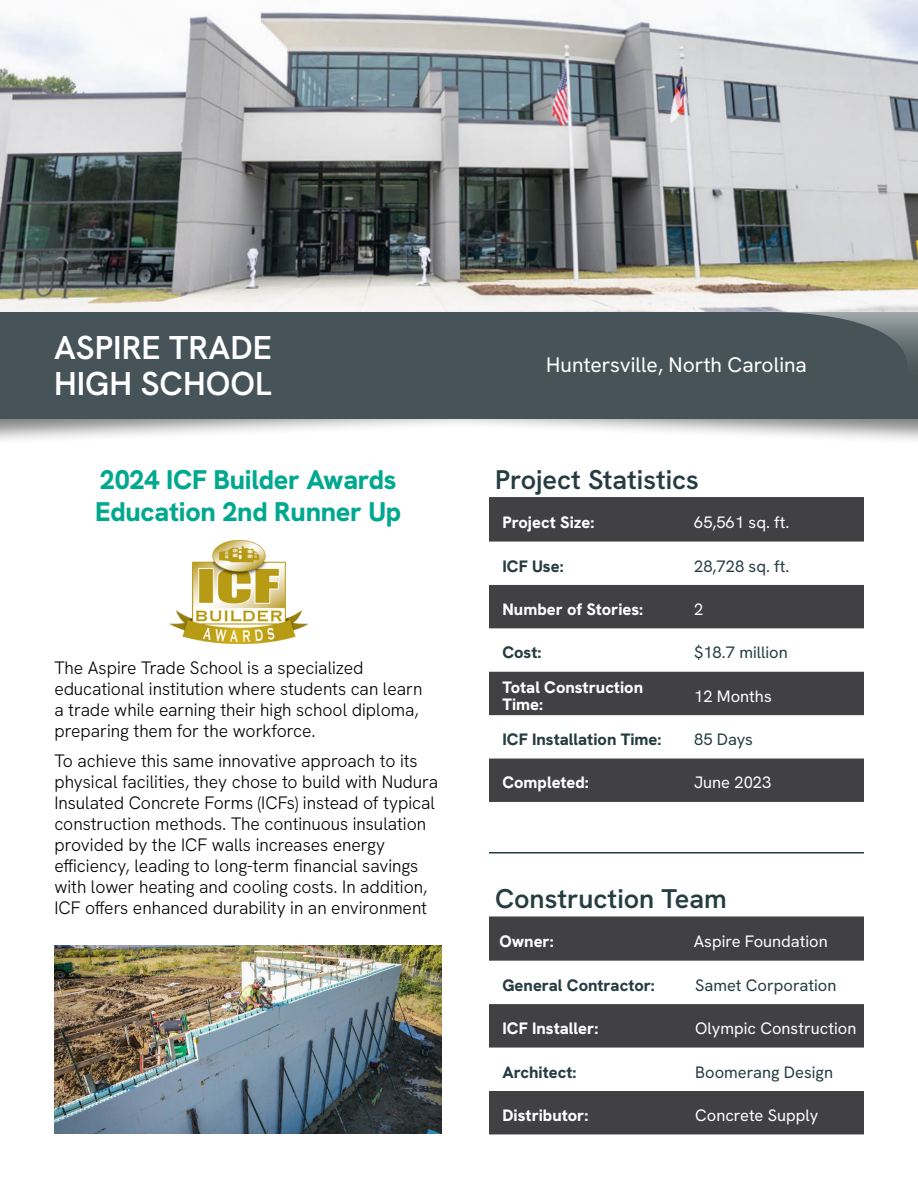
<style>
.page{position:relative;width:918px;height:1188px;background:#fff}
.page>*{position:absolute;margin:0;border:0;box-sizing:border-box;transform-origin:0 0}
.t1{font:600 33px/36px "Hanken Grotesk";color:#fff}
.t2{font:800 27px/32.4px "Hanken Grotesk";letter-spacing:-.01em;color:#00a88f}
.t3{font:600 27px "Hanken Grotesk";color:#253c41}
.t4{font:21px "Hanken Grotesk";color:#fff}
.t5{font:300 18px/21px "Hanken Grotesk";color:#000}
.t6{font:800 16.5px/16.5px "Hanken Grotesk";color:#fff}
.t7{font:16.5px "Hanken Grotesk";color:#fff}
.t8{font:16.5px "Hanken Grotesk";color:#253c41}
.t9{font:800 16.5px "Hanken Grotesk";color:#253c41}
</style>
<div class="page">
<img style="left:0;top:0;width:918px;height:310px">
<div style="left:0;top:375px;width:918px;height:71px;background:#000;opacity:.5"></div>
<div style="left:0;top:312px;width:918px;height:106px;background:#465459"></div>
<svg style="left:489px;top:497px;width:375px;height:305px;fill:#414042"></svg>
<hr style="left:489px;top:852px;width:375px;height:2px;background:#253c41">
<svg style="left:489px;top:916px;width:375px;height:218px;fill:#414042"></svg>
<svg style="left:0;top:310px;width:918px;height:51px"></svg>
<img style="left:169px;top:539px;width:140px;height:106px">
<img style="left:54px;top:945px;width:388px;height:189px">
<h1 class="t1" style="left:54px;top:329px;width:219px">ASPIRE TRADE<br>HIGH SCHOOL</h1>
<h2 class="t2" style="left:95px;top:463px;width:308px">2024 ICF Builder Awards<br>Education 2nd Runner Up</h2>
<p class="t5" style="left:54px;top:657px;width:370px">The Aspire Trade School is a specialized educational institution where students can learn a trade while earning their high school diploma, preparing them for the workforce.</p>
<p class="t5" style="left:54px;top:750px;width:385px">To achieve this same innovative approach to its physical facilities, they chose to build with Nudura Insulated Concrete Forms (ICFs) instead of typical construction methods. The continuous insulation provided by the ICF walls increases energy efficiency, leading to long-term financial savings with lower heating and cooling costs. In addition, ICF offers enhanced durability in an environment</p>
<p class="t4" style="left:546px;top:351px;width:262px">Huntersville, North Carolina</p>
<h2 class="t3" style="left:495px;top:462px;width:206px">Project Statistics</h2>
<p class="t6" style="left:502px;top:513px;width:93px">Project Size:</p>
<p class="t7" style="left:694px;top:511px;width:97px">65,561 sq. ft.</p>
<p class="t9" style="left:502px;top:555px;width:63px">ICF Use:</p>
<p class="t8" style="left:694px;top:555px;width:97px">28,728 sq. ft.</p>
<p class="t6" style="left:502px;top:601px;width:142px">Number of Stories:</p>
<p class="t7" style="left:694px;top:599px;width:11px">2</p>
<p class="t9" style="left:502px;top:642px;width:41px">Cost:</p>
<p class="t8" style="left:694px;top:642px;width:95px">$18.7 million</p>
<p class="t6" style="left:502px;top:679px;width:142px">Total Construction<br>Time:</p>
<p class="t7" style="left:694px;top:685px;width:79px">12 Months</p>
<p class="t9" style="left:502px;top:729px;width:160px">ICF Installation Time:</p>
<p class="t8" style="left:694px;top:729px;width:60px">85 Days</p>
<p class="t6" style="left:502px;top:774px;width:88px">Completed:</p>
<p class="t7" style="left:694px;top:772px;width:79px">June 2023</p>
<h2 class="t3" style="left:495px;top:881px;width:233px">Construction Team</h2>
<p class="t6" style="left:500px;top:932px;width:56px">Owner:</p>
<p class="t7" style="left:694px;top:930px;width:136px">Aspire Foundation</p>
<p class="t9" style="left:503px;top:974px;width:154px">General Contractor:</p>
<p class="t8" style="left:695px;top:974px;width:143px">Samet Corporation</p>
<p class="t6" style="left:503px;top:1020px;width:97px">ICF Installer:</p>
<p class="t7" style="left:695px;top:1018px;width:163px">Olympic Construction</p>
<p class="t9" style="left:503px;top:1061px;width:75px">Architect:</p>
<p class="t8" style="left:695px;top:1061px;width:139px">Boomerang Design</p>
<p class="t6" style="left:503px;top:1107px;width:87px">Distributor:</p>
<p class="t7" style="left:695px;top:1105px;width:125px">Concrete Supply</p>
</div>
